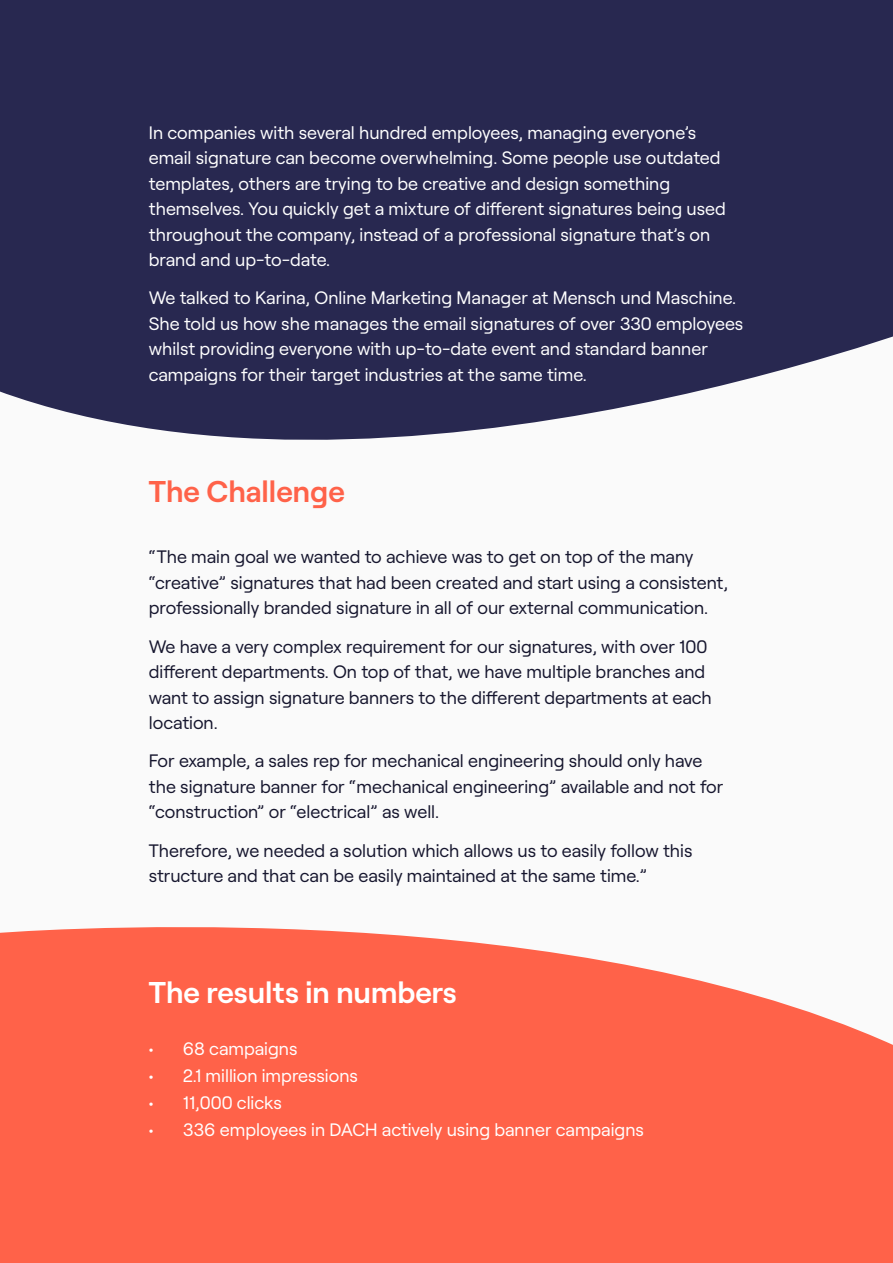
<style>
.page{position:relative;width:893px;height:1263px;background:#fafafa}
.page>*{position:absolute;margin:0;border:0;box-sizing:border-box;transform-origin:0 0}
.t1{font:600 30px "Roobert";color:#fff}
.t2{font:600 30px "Roobert";color:#ff6249}
.t3{font:18px/25.5px "Roobert";color:#fff}
.t4{font:18px/25.5px "Roobert";color:#16162e}
</style>
<div class="page">
<svg style="left:0;top:927px;width:893px;height:336px;background:#fe6e57"></svg>
<div style="left:0;top:0;width:893px;height:440px;background:#282850"></div>
<p class="t3" style="left:149px;top:118px;width:579px">In companies with several hundred employees, managing everyone’s email signature can become overwhelming. Some people use outdated templates, others are trying to be creative and design something themselves. You quickly get a mixture of different signatures being used throughout the company, instead of a professional signature that’s on brand and up-to-date.</p>
<p class="t3" style="left:149px;top:284px;width:596px">We talked to Karina, Online Marketing Manager at Mensch und Maschine.<br>She told us how she manages the email signatures of over 330 employees whilst providing everyone with up-to-date event and standard banner campaigns for their target industries at the same time.</p>
<h1 class="t2" style="left:149px;top:468px;width:197px">The Challenge</h1>
<p class="t4" style="left:149px;top:543px;width:581px">“The main goal we wanted to achieve was to get on top of the many “creative” signatures that had been created and start using a consistent, professionally branded signature in all of our external communication.</p>
<p class="t4" style="left:149px;top:632px;width:564px">We have a very complex requirement for our signatures, with over 100 different departments. On top of that, we have multiple branches and want to assign signature banners to the different departments at each location.</p>
<p class="t4" style="left:149px;top:747px;width:576px">For example, a sales rep for mechanical engineering should only have the signature banner for “mechanical engineering” available and not for “construction” or “electrical” as well.</p>
<p class="t4" style="left:149px;top:836px;width:545px">Therefore, we needed a solution which allows us to easily follow this structure and that can be easily maintained at the same time.”</p>
<h1 class="t1" style="left:149px;top:969px;width:310px">The results in numbers</h1>
<p class="t3" style="left:149px;top:1035px;width:150px">• 68 campaigns</p>
<p class="t3" style="left:149px;top:1062px;width:211px">• 2.1 million impressions</p>
<p class="t3" style="left:149px;top:1089px;width:135px">• 11,000 clicks</p>
<p class="t3" style="left:149px;top:1116px;width:497px">• 336 employees in DACH actively using banner campaigns</p>
</div>
